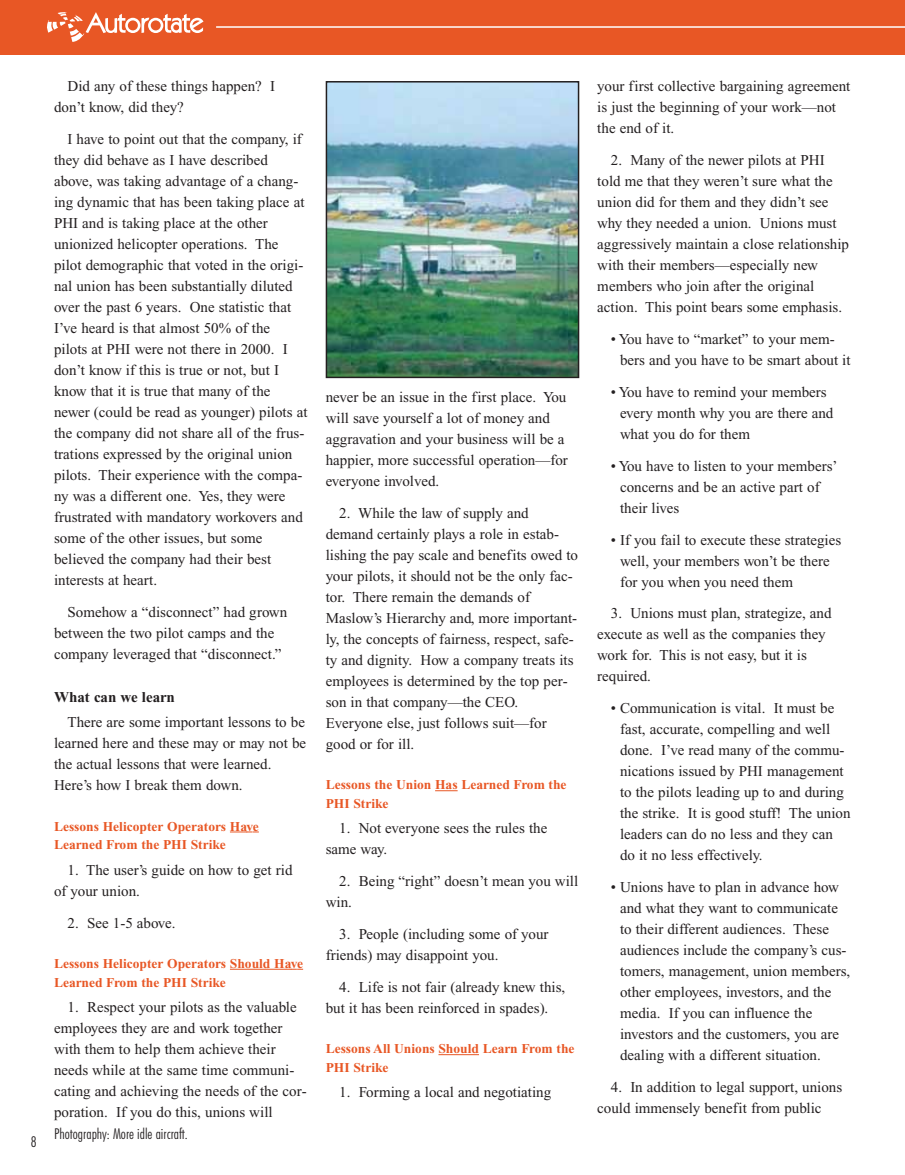
<style>
.page{position:relative;width:905px;height:1175px;background:#fff}
.page>*{position:absolute;margin:0;border:0;box-sizing:border-box;transform-origin:0 0}
.t1{font:15px/21px "Times New Roman";color:#231f20}
.t2{font:300 condensed 15px "Futura BT";color:#231f20}
.t3{font:700 15px "Times New Roman";color:#231f20}
.t4{font:700 13.5px/18.8px "Times New Roman";color:#e85725}
</style>
<div class="page">
<div style="left:0;top:0;width:904px;height:54px;background:#e85725"></div>
<svg style="left:230px;top:831px;width:29px;height:1px"></svg>
<hr style="left:230px;top:969px;width:61px;height:1px;background:#e85725">
<svg style="left:291px;top:969px;width:12px;height:1px"></svg>
<svg style="left:435px;top:790px;width:22px;height:1px"></svg>
<hr style="left:438px;top:1054px;width:41px;height:1px;background:#e85725">
<hr style="left:216px;top:26px;width:688px;height:2px;background:#fff">
<svg style="left:47px;top:12px;width:156px;height:30px"></svg>
<img style="left:329px;top:84px;width:247px;height:291px">
<div style="left:326px;top:81px;width:253px;height:297px;border:2px solid #231f20"></div>
<p class="t1" style="left:54px;top:77px;width:223px;text-indent:14px">Did any of these things happen? I don’t know, did they?</p>
<p class="t1" style="left:54px;top:130px;width:255px;text-indent:14px">I have to point out that the company, if they did behave as I have described above, was taking advantage of a chang&shy;ing dynamic that has been taking place at PHI and is taking place at the other unionized helicopter operations. The pilot demographic that voted in the origi&shy;nal union has been substantially diluted over the past 6 years. One statistic that I’ve heard is that almost 50% of the<br>pilots at PHI were not there in 2000. I don’t know if this is true or not, but I know that it is true that many of the newer (could be read as younger) pilots at the company did not share all of the frus&shy;trations expressed by the original union pilots. Their experience with the compa&shy;ny was a different one. Yes, they were frustrated with mandatory workovers and some of the other issues, but some believed the company had their best interests at heart.</p>
<p class="t1" style="left:54px;top:603px;width:235px;text-indent:14px">Somehow a “disconnect” had grown between the two pilot camps and the company leveraged that “disconnect.”</p>
<p class="t3" style="left:54px;top:691px;width:122px">What can we learn</p>
<p class="t1" style="left:54px;top:713px;width:254px;text-indent:14px">There are some important lessons to be learned here and these may or may not be the actual lessons that were learned.<br>Here’s how I break them down.</p>
<p class="t4" style="left:54px;top:818px;width:206px">Lessons Helicopter Operators Have<br>Learned From the PHI Strike</p>
<p class="t1" style="left:54px;top:860px;width:240px;text-indent:14px">1. The user’s guide on how to get rid of your union.</p>
<p class="t1" style="left:67px;top:913px;width:110px">2. See 1-5 above.</p>
<p class="t4" style="left:54px;top:955px;width:250px">Lessons Helicopter Operators Should Have<br>Learned From the PHI Strike</p>
<p class="t1" style="left:54px;top:997px;width:254px;text-indent:14px">1. Respect your pilots as the valuable employees they are and work together with them to help them achieve their needs while at the same time communi&shy;cating and achieving the needs of the cor&shy;poration. If you do this, unions will</p>
<p class="t2" style="left:31px;top:1136px;width:7px">8</p>
<p class="t2" style="left:54px;top:1128px;width:135px">Photography: More idle aircraft.</p>
<p class="t1" style="left:325px;top:388px;width:244px">never be an issue in the first place. You will save yourself a lot of money and aggravation and your business will be a happier, more successful operation—for everyone involved.</p>
<p class="t1" style="left:325px;top:504px;width:254px;text-indent:14px">2. While the law of supply and demand certainly plays a role in estab&shy;lishing the pay scale and benefits owed to your pilots, it should not be the only fac&shy;tor. There remain the demands of Maslow’s Hierarchy and, more important&shy;ly, the concepts of fairness, respect, safe&shy;ty and dignity. How a company treats its employees is determined by the top per&shy;son in that company—the CEO.<br>Everyone else, just follows suit—for good or for ill.</p>
<p class="t4" style="left:325px;top:777px;width:242px">Lessons the Union Has Learned From the<br>PHI Strike</p>
<p class="t1" style="left:325px;top:819px;width:223px;text-indent:14px">1. Not everyone sees the rules the same way.</p>
<p class="t1" style="left:325px;top:872px;width:254px;text-indent:14px">2. Being “right” doesn’t mean you will win.</p>
<p class="t1" style="left:325px;top:925px;width:224px;text-indent:14px">3. People (including some of your friends) may disappoint you.</p>
<p class="t1" style="left:325px;top:977px;width:241px;text-indent:14px">4. Life is not fair (already knew this, but it has been reinforced in spades).</p>
<p class="t4" style="left:325px;top:1040px;width:250px">Lessons All Unions Should Learn From the<br>PHI Strike</p>
<p class="t1" style="left:339px;top:1083px;width:213px">1. Forming a local and negotiating</p>
<p class="t1" style="left:597px;top:77px;width:254px">your first collective bargaining agreement is just the beginning of your work—not the end of it.</p>
<p class="t1" style="left:597px;top:151px;width:253px;text-indent:14px">2. Many of the newer pilots at PHI told me that they weren’t sure what the union did for them and they didn’t see why they needed a union. Unions must aggressively maintain a close relationship with their members—especially new members who join after the original action. This point bears some emphasis.</p>
<p class="t1" style="left:620px;top:330px;width:232px;text-indent:-9px">• You have to “market” to your mem&shy;bers and you have to be smart about it</p>
<p class="t1" style="left:620px;top:383px;width:215px;text-indent:-9px">• You have to remind your members every month why you are there and what you do for them</p>
<p class="t1" style="left:620px;top:457px;width:219px;text-indent:-9px">• You have to listen to your members’ concerns and be an active part of their lives</p>
<p class="t1" style="left:620px;top:530px;width:223px;text-indent:-9px">• If you fail to execute these strategies well, your members won’t be there for you when you need them</p>
<p class="t1" style="left:597px;top:604px;width:236px;text-indent:14px">3. Unions must plan, strategize, and execute as well as the companies they work for. This is not easy, but it is required.</p>
<p class="t1" style="left:620px;top:699px;width:232px;text-indent:-9px">• Communication is vital. It must be fast, accurate, compelling and well done. I’ve read many of the commu&shy;nications issued by PHI management to the pilots leading up to and during the strike. It is good stuff! The union leaders can do no less and they can do it no less effectively.</p>
<p class="t1" style="left:620px;top:878px;width:232px;text-indent:-9px">• Unions have to plan in advance how and what they want to communicate to their different audiences. These audiences include the company’s cus&shy;tomers, management, union members, other employees, investors, and the media. If you can influence the investors and the customers, you are dealing with a different situation.</p>
<p class="t1" style="left:597px;top:1078px;width:246px;text-indent:14px">4. In addition to legal support, unions could immensely benefit from public</p>
</div>
